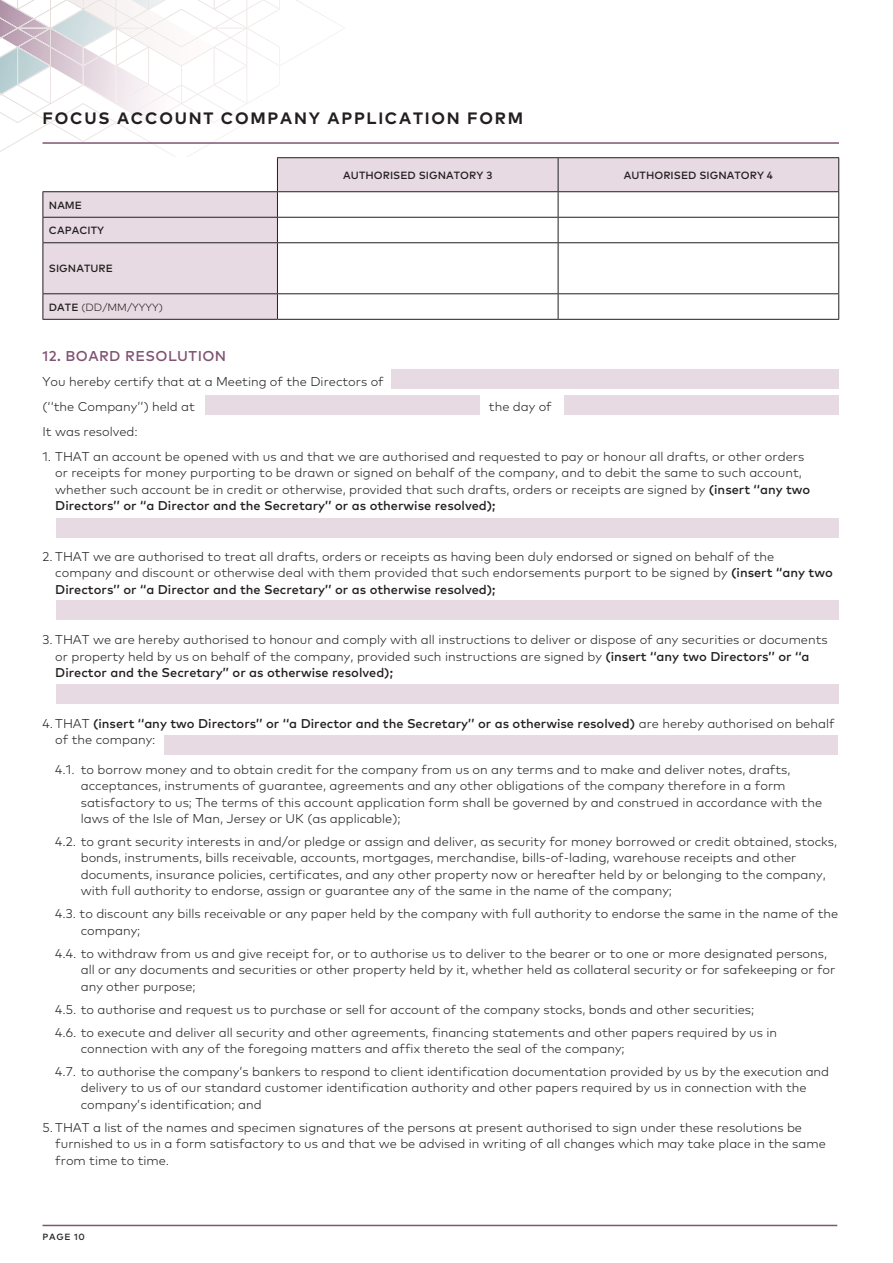
<style>
.page{position:relative;width:893px;height:1263px;background:#fff}
.page>*{position:absolute;margin:0;border:0;box-sizing:border-box;transform-origin:0 0}
.t1{font:700 16.5px "Mark OT";letter-spacing:.105em;color:#231f20}
.t2{font:500 14.25px "Mark OT";letter-spacing:.03em;color:#805474}
.t3{font:300 12.75px/16.5px "Mark OT";color:#231f20}
.t4{font:500 12.75px/16.5px "Mark OT";color:#231f20}
.t5{font:500 10.5px "Mark OT";letter-spacing:.005em;color:#231f20}
.t6{font:300 10.5px "Mark OT";color:#231f20}
.t7{font:500 9px "Mark OT";letter-spacing:.075em;color:#231f20}
.s1{font-weight:500}
.s2{font-weight:300}
</style>
<div class="page">
<img style="left:21px;top:0;width:82px;height:142px">
<img style="left:130px;top:0;width:108px;height:157px">
<img style="left:0;top:0;width:21px;height:152px">
<img style="left:103px;top:0;width:27px;height:131px">
<img style="left:238px;top:0;width:27px;height:128px">
<img style="left:292px;top:0;width:27px;height:59px">
<img style="left:319px;top:13px;width:26px;height:30px">
<hr style="left:43px;top:142px;width:796px;height:2px;background:#805474">
<hr style="left:43px;top:1225px;width:794px;height:1px;background:#805474">
<svg style="left:44px;top:158px;width:794px;height:161px"></svg>
<hr style="left:277px;top:157px;width:281px;height:1px;background:#231f20">
<hr style="left:558px;top:157px;width:281px;height:1px;background:#231f20">
<hr style="left:558px;top:158px;width:1px;height:33px;background:#231f20">
<hr style="left:838px;top:158px;width:1px;height:33px;background:#231f20">
<hr style="left:277px;top:191px;width:281px;height:1px;background:#231f20">
<hr style="left:558px;top:191px;width:281px;height:1px;background:#231f20">
<hr style="left:43px;top:217px;width:234px;height:1px;background:#231f20">
<svg style="left:43px;top:192px;width:1px;height:50px"></svg>
<hr style="left:277px;top:217px;width:281px;height:1px;background:#231f20">
<svg style="left:277px;top:192px;width:1px;height:50px"></svg>
<hr style="left:558px;top:217px;width:281px;height:1px;background:#231f20">
<svg style="left:558px;top:192px;width:1px;height:50px"></svg>
<svg style="left:838px;top:192px;width:1px;height:50px"></svg>
<hr style="left:43px;top:242px;width:234px;height:1px;background:#231f20">
<hr style="left:43px;top:243px;width:1px;height:50px;background:#231f20">
<hr style="left:277px;top:242px;width:281px;height:1px;background:#231f20">
<hr style="left:277px;top:243px;width:1px;height:50px;background:#231f20">
<hr style="left:558px;top:242px;width:281px;height:1px;background:#231f20">
<hr style="left:558px;top:243px;width:1px;height:50px;background:#231f20">
<hr style="left:838px;top:243px;width:1px;height:50px;background:#231f20">
<hr style="left:43px;top:293px;width:234px;height:1px;background:#231f20">
<svg style="left:43px;top:294px;width:1px;height:25px"></svg>
<hr style="left:277px;top:293px;width:281px;height:1px;background:#231f20">
<svg style="left:277px;top:294px;width:1px;height:25px"></svg>
<hr style="left:558px;top:293px;width:281px;height:1px;background:#231f20">
<svg style="left:558px;top:294px;width:1px;height:25px"></svg>
<svg style="left:838px;top:294px;width:1px;height:25px"></svg>
<hr style="left:43px;top:319px;width:234px;height:1px;background:#231f20">
<hr style="left:277px;top:319px;width:281px;height:1px;background:#231f20">
<hr style="left:558px;top:319px;width:281px;height:1px;background:#231f20">
<hr style="left:277px;top:158px;width:1px;height:33px;background:#231f20">
<hr style="left:43px;top:191px;width:234px;height:1px;background:#231f20">
<div style="left:391px;top:369px;width:447px;height:19px;background:#e7dae2"></div>
<div style="left:205px;top:395px;width:275px;height:20px;background:#e7dae2"></div>
<div style="left:564px;top:395px;width:275px;height:20px;background:#e7dae2"></div>
<div style="left:56px;top:518px;width:782px;height:19px;background:#e7dae2"></div>
<div style="left:56px;top:600px;width:782px;height:20px;background:#e7dae2"></div>
<div style="left:56px;top:684px;width:782px;height:20px;background:#e7dae2"></div>
<div style="left:165px;top:735px;width:673px;height:20px;background:#e7dae2"></div>
<p class="t1" style="left:43px;top:107px;width:482px">FOCUS ACCOUNT COMPANY APPLICATION FORM</p>
<p class="t5" style="left:343px;top:168px;width:151px">AUTHORISED SIGNATORY 3</p>
<p class="t5" style="left:624px;top:168px;width:151px">AUTHORISED SIGNATORY 4</p>
<p class="t5" style="left:49px;top:198px;width:35px">NAME</p>
<p class="t5" style="left:49px;top:224px;width:57px">CAPACITY</p>
<p class="t5" style="left:49px;top:262px;width:65px">SIGNATURE</p>
<p class="t6" style="left:49px;top:301px;width:116px"><span class="s1">DATE</span> (DD/MM/YYYY)</p>
<p class="t2" style="left:43px;top:347px;width:185px">12. BOARD RESOLUTION</p>
<p class="t3" style="left:43px;top:373px;width:343px">You hereby certify that at a Meeting of the Directors of</p>
<p class="t3" style="left:43px;top:398px;width:154px">(‘‘the Company’’) held at</p>
<p class="t3" style="left:489px;top:398px;width:64px">the day of</p>
<p class="t3" style="left:43px;top:423px;width:97px">It was resolved:</p>
<p class="t3" style="left:55px;top:448px;width:757px;text-indent:-13px">1. THAT an account be opened with us and that we are authorised and requested to pay or honour all drafts, or other orders or receipts for money purporting to be drawn or signed on behalf of the company, and to debit the same to such account, whether such account be in credit or otherwise, provided that such drafts, orders or receipts are signed by <span class="s1">(insert ‘‘any two Directors’’ or ‘‘a Director and the Secretary’’ or as otherwise resolved);</span></p>
<p class="t3" style="left:55px;top:548px;width:779px;text-indent:-13px">2. THAT we are authorised to treat all drafts, orders or receipts as having been duly endorsed or signed on behalf of the company and discount or otherwise deal with them provided that such endorsements purport to be signed by <span class="s1">(insert ‘‘any two<br>Directors’’ or ‘‘a Director and the Secretary’’ or as otherwise resolved);</span></p>
<p class="t3" style="left:55px;top:631px;width:774px;text-indent:-13px">3. THAT we are hereby authorised to honour and comply with all instructions to deliver or dispose of any securities or documents or property held by us on behalf of the company, provided such instructions are signed by <span class="s1">(insert ‘‘any two Directors’’ or ‘‘a<br>Director and the Secretary’’ or as otherwise resolved);</span></p>
<p class="t4" style="left:55px;top:715px;width:781px;text-indent:-13px"><span class="s2">4. THAT</span> (insert ‘‘any two Directors’’ or ‘‘a Director and the Secretary’’ or as otherwise resolved) <span class="s2">are hereby authorised on behalf of the company:</span></p>
<p class="t3" style="left:81px;top:761px;width:743px;text-indent:-26px">4.1. to borrow money and to obtain credit for the company from us on any terms and to make and deliver notes, drafts, acceptances, instruments of guarantee, agreements and any other obligations of the company therefore in a form satisfactory to us; The terms of this account application form shall be governed by and construed in accordance with the laws of the Isle of Man, Jersey or UK (as applicable);</p>
<p class="t3" style="left:81px;top:833px;width:758px;text-indent:-26px">4.2. to grant security interests in and/or pledge or assign and deliver, as security for money borrowed or credit obtained, stocks, bonds, instruments, bills receivable, accounts, mortgages, merchandise, bills-of-lading, warehouse receipts and other documents, insurance policies, certificates, and any other property now or hereafter held by or belonging to the company, with full authority to endorse, assign or guarantee any of the same in the name of the company;</p>
<p class="t3" style="left:81px;top:905px;width:759px;text-indent:-26px">4.3. to discount any bills receivable or any paper held by the company with full authority to endorse the same in the name of the company;</p>
<p class="t3" style="left:81px;top:945px;width:756px;text-indent:-26px">4.4. to withdraw from us and give receipt for, or to authorise us to deliver to the bearer or to one or more designated persons, all or any documents and securities or other property held by it, whether held as collateral security or for safekeeping or for any other purpose;</p>
<p class="t3" style="left:55px;top:1001px;width:700px">4.5. to authorise and request us to purchase or sell for account of the company stocks, bonds and other securities;</p>
<p class="t3" style="left:81px;top:1024px;width:698px;text-indent:-26px">4.6. to execute and deliver all security and other agreements, financing statements and other papers required by us in connection with any of the foregoing matters and affix thereto the seal of the company;</p>
<p class="t3" style="left:81px;top:1063px;width:750px;text-indent:-26px">4.7. to authorise the company’s bankers to respond to client identification documentation provided by us by the execution and delivery to us of our standard customer identification authority and other papers required by us in connection with the company’s identification; and</p>
<p class="t3" style="left:55px;top:1119px;width:772px;text-indent:-13px">5. THAT a list of the names and specimen signatures of the persons at present authorised to sign under these resolutions be furnished to us in a form satisfactory to us and that we be advised in writing of all changes which may take place in the same from time to time.</p>
<p class="t7" style="left:43px;top:1230px;width:44px">PAGE 10</p>
</div>
